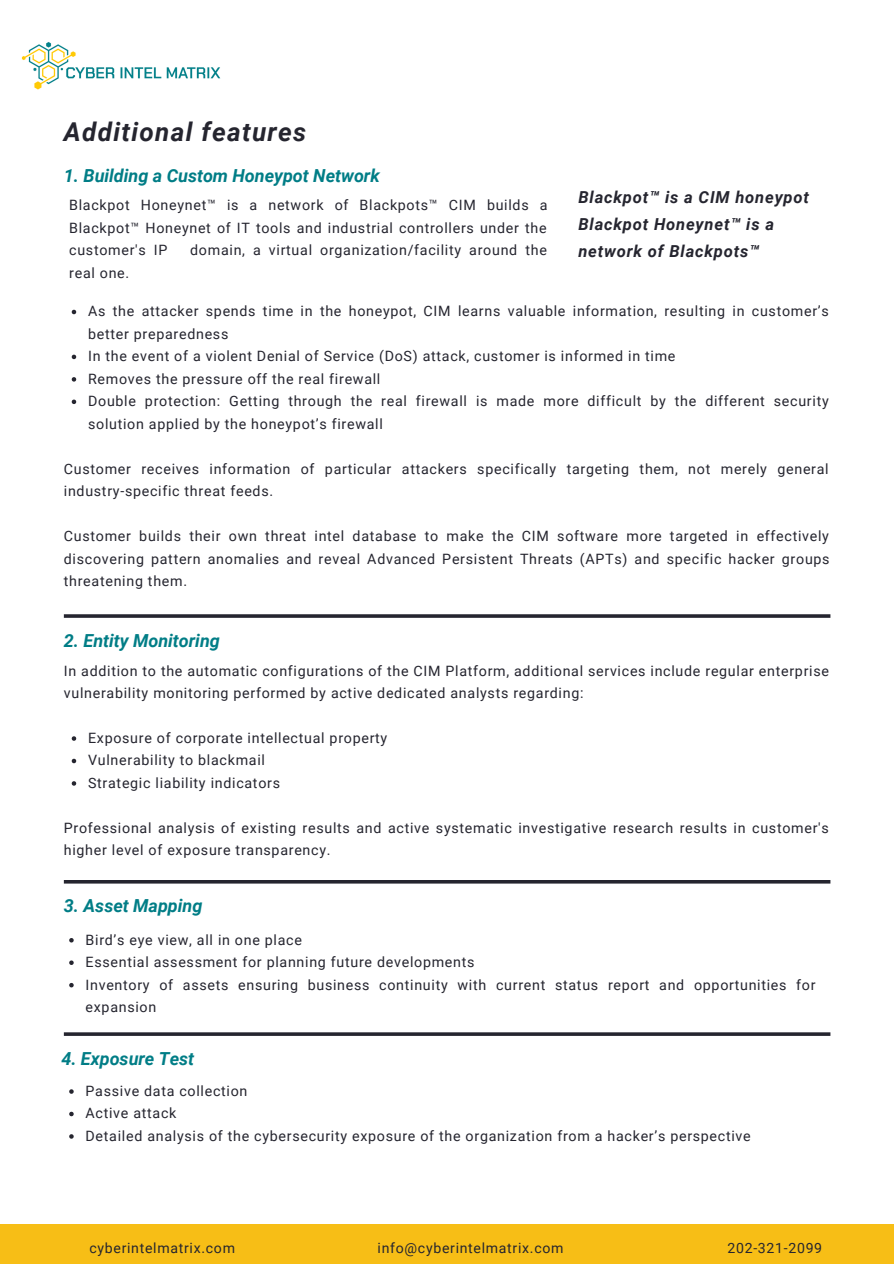
<style>
.page{position:relative;width:894px;height:1264px;background:#fff}
.page>*{position:absolute;margin:0;border:0;box-sizing:border-box;transform-origin:0 0}
.t1{font:italic 700 25.95px "Roboto";letter-spacing:.05em;color:#25252f}
.t2{font:italic 700 18px "Roboto";color:#007d86}
.t3{font:italic 700 16.5px/27px "Roboto";letter-spacing:.05em;color:#25252f}
.t4{font:14.25px/22.5px "Roboto";letter-spacing:.05em;color:#25252f}
.t5{font:14.1px "Roboto";letter-spacing:.05em;color:#25252f}
</style>
<div class="page">
<img style="left:21px;top:42px;width:200px;height:48px">
<div style="left:0;top:1224px;width:893px;height:39px;background:#f7be16"></div>
<svg style="left:72px;top:310px;width:4px;height:4px"></svg>
<svg style="left:72px;top:354px;width:4px;height:5px"></svg>
<svg style="left:72px;top:377px;width:4px;height:4px"></svg>
<svg style="left:72px;top:399px;width:4px;height:5px"></svg>
<svg style="left:64px;top:614px;width:766px;height:4px;background:#3b3b44"></svg>
<svg style="left:72px;top:736px;width:4px;height:4px"></svg>
<svg style="left:72px;top:758px;width:4px;height:5px"></svg>
<svg style="left:72px;top:781px;width:4px;height:4px"></svg>
<hr style="left:64px;top:880px;width:766px;height:3px;background:#25252f">
<svg style="left:69px;top:938px;width:5px;height:4px"></svg>
<svg style="left:69px;top:960px;width:5px;height:4px"></svg>
<svg style="left:69px;top:982px;width:5px;height:5px"></svg>
<svg style="left:64px;top:1032px;width:766px;height:3px;background:#3c3c45"></svg>
<svg style="left:69px;top:1089px;width:5px;height:4px"></svg>
<svg style="left:69px;top:1111px;width:5px;height:5px"></svg>
<svg style="left:69px;top:1134px;width:5px;height:4px"></svg>
<h1 class="t1" style="left:64px;top:117px;width:244px">Additional features</h1>
<p class="t2" style="left:64px;top:166px;width:317px">1. Building a Custom Honeypot Network</p>
<p class="t4" style="left:69px;top:194px;width:479px;text-align:justify">Blackpot Honeynet™ is a network of Blackpots™ CIM builds a Blackpot™ Honeynet of IT tools and industrial controllers under the customer's IP</p>
<p class="t4" style="left:190px;top:239px;width:358px">domain, a virtual organization/facility around the</p>
<p class="t4" style="left:69px;top:262px;width:62px">real one.</p>
<p class="t3" style="left:578px;top:184px;width:232px">Blackpot™ is a CIM honeypot<br>Blackpot Honeynet™ is a network of Blackpots™</p>
<p class="t4" style="left:88px;top:300px;width:742px">As the attacker spends time in the honeypot, CIM learns valuable information, resulting in customer’s better preparedness<br>In the event of a violent Denial of Service (DoS) attack, customer is informed in time<br>Removes the pressure off the real firewall<br>Double protection: Getting through the real firewall is made more difficult by the different security solution applied by the honeypot’s firewall</p>
<p class="t4" style="left:64px;top:457px;width:766px">Customer receives information of particular attackers specifically targeting them, not merely general industry-specific threat feeds.</p>
<p class="t4" style="left:64px;top:525px;width:767px;text-align:justify">Customer builds their own threat intel database to make the CIM software more targeted in effectively discovering pattern anomalies and reveal Advanced Persistent Threats (APTs) and specific hacker groups threatening them.</p>
<p class="t2" style="left:64px;top:630px;width:157px">2. Entity Monitoring</p>
<p class="t4" style="left:64px;top:659px;width:766px">In addition to the automatic configurations of the CIM Platform, additional services include regular enterprise vulnerability monitoring performed by active dedicated analysts regarding:</p>
<p class="t4" style="left:88px;top:727px;width:300px">Exposure of corporate intellectual property<br>Vulnerability to blackmail<br>Strategic liability indicators</p>
<p class="t4" style="left:64px;top:816px;width:766px">Professional analysis of existing results and active systematic investigative research results in customer's higher level of exposure transparency.</p>
<p class="t2" style="left:64px;top:895px;width:140px">3. Asset Mapping</p>
<p class="t4" style="left:86px;top:928px;width:731px">Bird’s eye view, all in one place<br>Essential assessment for planning future developments<br>Inventory of assets ensuring business continuity with current status report and opportunities for expansion</p>
<p class="t2" style="left:61px;top:1047px;width:134px">4. Exposure Test</p>
<p class="t4" style="left:86px;top:1079px;width:666px">Passive data collection<br>Active attack<br>Detailed analysis of the cybersecurity exposure of the organization from a hacker’s perspective</p>
<p class="t5" style="left:89px;top:1240px;width:147px">cyberintelmatrix.com</p>
<p class="t5" style="left:377px;top:1240px;width:187px">info@cyberintelmatrix.com</p>
<p class="t5" style="left:727px;top:1240px;width:96px">202-321-2099</p>
</div>
